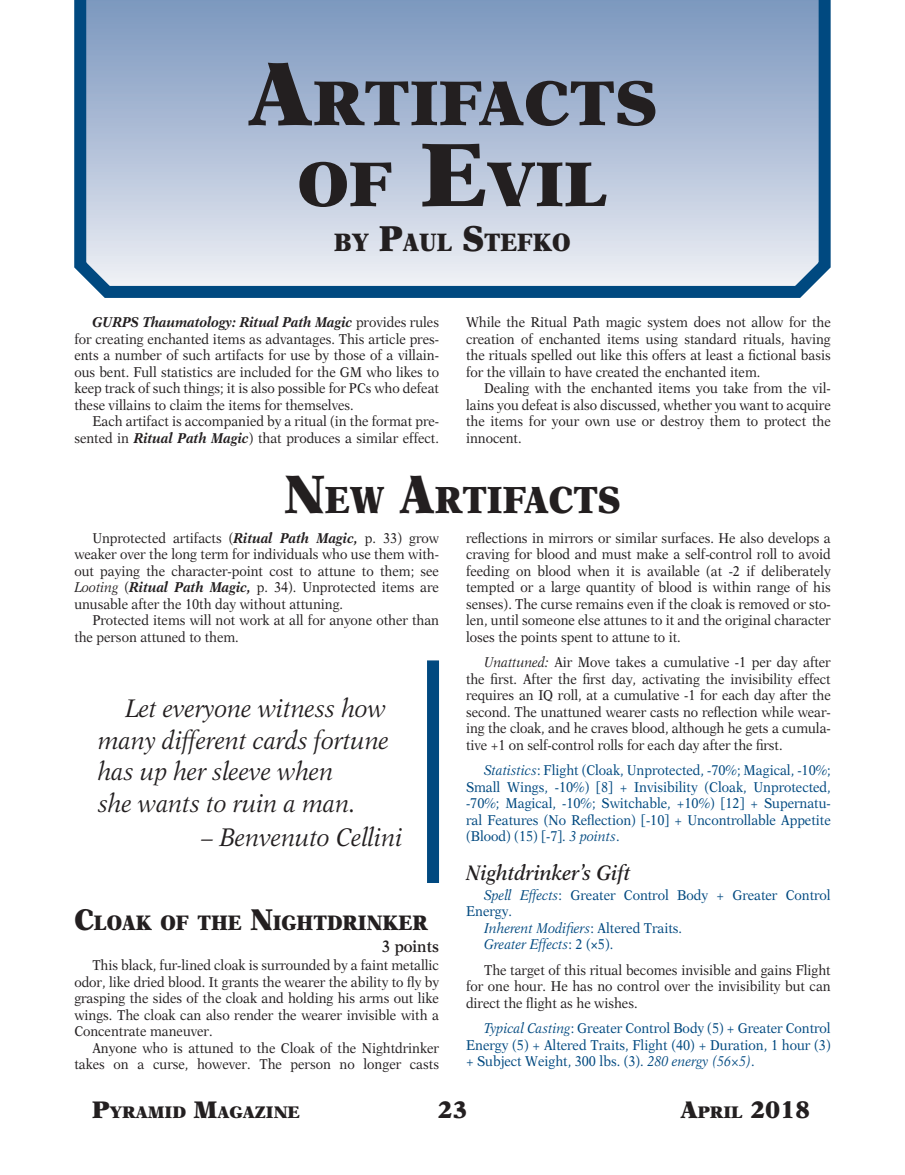
<style>
.page{position:relative;width:905px;height:1175px;background:#fff}
.page>*{position:absolute;margin:0;border:0;box-sizing:border-box;transform-origin:0 0}
.t1{font:900 63px/81px "New Aster";color:#231f20;text-align:center}
.t2{font:900 37.8px "New Aster";color:#231f20;scale:.9 1}
.t3{font:italic 25.5px/31.5px "New Aster";letter-spacing:-.005em;color:#231f20;scale:.9 1}
.t4{font:900 25.2px "New Aster";color:#231f20;scale:.9 1}
.t5{font:900 24px "New Aster";letter-spacing:-.005em;color:#231f20}
.t6{font:900 21px "New Aster";color:#231f20;scale:.9 1}
.t7{font:italic 600 21px "New Aster";color:#231f20;scale:.9 1}
.t8{font:900 16.8px "New Aster";letter-spacing:-.005em;color:#231f20}
.t9{font:600 16.5px "New Aster";color:#231f20;scale:.9 1}
.t10{font:14.25px/16.5px "New Aster";color:#231f20;text-align:justify;scale:.9 1}
.t11{font:14.25px/16.5px "New Aster";color:#004980;text-align:justify;scale:.9 1}
.t12{font:italic 14.25px "New Aster";color:#004980;scale:.9 1}
.s1{font-size:90px}
.s2{font-size:36px}
.s3{font-weight:700;font-style:italic}
.s4{font-size:54px}
.s5{font-style:italic}
.s6{font-style:normal}
.s7{font-size:30px}
.s8{font-size:24px}
.s9{font-size:16.8px}
</style>
<div class="page">
<svg style="left:74px;top:0;width:757px;height:298px;background:#a6b9d2"></svg>
<div style="left:427px;top:660px;width:12px;height:223px;background:#004980"></div>
<h1 class="t1" style="left:248px;top:61px;width:411px"><span class="s1">A</span>RTIFACTS<br>OF <span class="s1">E</span>VIL</h1>
<h3 class="t4" style="left:334px;top:227px;width:264px">BY <span class="s2">P</span>AUL <span class="s2">S</span>TEFKO</h3>
<p class="t10" style="left:74px;top:314px;width:407px;text-indent:18px"><span class="s3">GURPS Thaumatology: Ritual Path Magic</span> provides rules for creating enchanted items as advantages. This article pres&shy;ents a number of such artifacts for use by those of a villain&shy;ous bent. Full statistics are included for the GM who likes to keep track of such things; it is also possible for PCs who defeat these villains to claim the items for themselves.</p>
<p class="t10" style="left:74px;top:413px;width:407px;text-align:right">Each artifact is accompanied by a ritual (in the format pre&shy;sented in <span class="s3">Ritual Path Magic</span>) that produces a similar effect.</p>
<p class="t10" style="left:466px;top:314px;width:407px">While the Ritual Path magic system does not allow for the creation of enchanted items using standard rituals, having the rituals spelled out like this offers at least a fictional basis for the villain to have created the enchanted item.</p>
<p class="t10" style="left:466px;top:380px;width:407px;text-indent:18px">Dealing with the enchanted items you take from the vil&shy;lains you defeat is also discussed, whether you want to acquire the items for your own use or destroy them to protect the innocent.</p>
<h2 class="t2" style="left:284px;top:477px;width:375px"><span class="s4">N</span>EW <span class="s4">A</span>RTIFACTS</h2>
<p class="t10" style="left:74px;top:529px;width:407px;text-indent:18px">Unprotected artifacts (<span class="s3">Ritual Path Magic,</span> p. 33) grow weaker over the long term for individuals who use them with&shy;out paying the character-point cost to attune to them; see <span class="s5">Looting</span> (<span class="s3">Ritual Path Magic,</span> p. 34). Unprotected items are unusable after the 10th day without attuning.</p>
<p class="t10" style="left:74px;top:612px;width:407px;text-indent:18px">Protected items will not work at all for anyone other than the person attuned to them.</p>
<p class="t10" style="left:466px;top:529px;width:407px">reflections in mirrors or similar surfaces. He also develops a craving for blood and must make a self-control roll to avoid feeding on blood when it is available (at -2 if deliberately tempted or a large quantity of blood is within range of his senses). The curse remains even if the cloak is removed or sto&shy;len, until someone else attunes to it and the original character loses the points spent to attune to it.</p>
<p class="t10" style="left:466px;top:654px;width:407px;text-indent:18px"><span class="s5">Unattuned:</span> Air Move takes a cumulative -1 per day after the first. After the first day, activating the invisibility effect requires an IQ roll, at a cumulative -1 for each day after the second. The unattuned wearer casts no reflection while wear&shy;ing the cloak, and he craves blood, although he gets a cumula&shy;tive +1 on self-control rolls for each day after the first.</p>
<p class="t11" style="left:466px;top:762px;width:407px;text-indent:18px"><span class="s5">Statistics</span>: Flight (Cloak, Unprotected, -70%; Magical, -10%; Small Wings, -10%) [8] + Invisibility (Cloak, Unprotected, -70%; Magical, -10%; Switchable, +10%) [12] + Supernatu&shy;ral Features (No Reflection) [-10] + Uncontrollable Appetite (Blood) (15) [-7]. <span class="s5">3 points</span>.</p>
<h3 class="t7" style="left:466px;top:860px;width:184px">Nightdrinker’s Gift</h3>
<p class="t11" style="left:484px;top:886px;width:387px"><span class="s5">Spell Effects</span>: Greater Control Body + Greater Control</p>
<p class="t11" style="left:466px;top:903px;width:53px">Energy.</p>
<p class="t12" style="left:484px;top:919px;width:221px">Inherent Modifiers<span class="s6">: Altered Traits.</span></p>
<p class="t12" style="left:484px;top:936px;width:145px">Greater Effects<span class="s6">: 2 (¥5).</span></p>
<p class="t10" style="left:466px;top:961px;width:407px;text-indent:18px">The target of this ritual becomes invisible and gains Flight for one hour. He has no control over the invisibility but can direct the flight as he wishes.</p>
<p class="t11" style="left:466px;top:1020px;width:407px;text-indent:18px"><span class="s5">Typical Casting</span>: Greater Control Body (5) + Greater Control Energy (5) + Altered Traits, Flight (40) + Duration, 1 hour (3) + Subject Weight, 300 lbs. (3). <span class="s5">280 energy (56×5)</span>.</p>
<h3 class="t3" style="left:98px;top:692px;width:325px;text-indent:27px">Let everyone witness how many different cards fortune has up her sleeve when<br>she wants to ruin a man.</h3>
<h3 class="t3" style="left:202px;top:821px;width:224px">– Benvenuto Cellini</h3>
<h3 class="t6" style="left:74px;top:909px;width:394px"><span class="s7">C</span>LOAK OF THE <span class="s7">N</span>IGHTDRINKER</h3>
<p class="t9" style="left:382px;top:936px;width:65px">3 points</p>
<p class="t10" style="left:74px;top:957px;width:407px;text-indent:18px">This black, fur-lined cloak is surrounded by a faint metallic odor, like dried blood. It grants the wearer the ability to fly by grasping the sides of the cloak and holding his arms out like wings. The cloak can also render the wearer invisible with a Concentrate maneuver.</p>
<p class="t10" style="left:74px;top:1039px;width:407px;text-align:right">Anyone who is attuned to the Cloak of the Nightdrinker takes on a curse, however. The person no longer casts</p>
<p class="t8" style="left:92px;top:1102px;width:209px"><span class="s8">P</span>YRAMID <span class="s8">M</span>AGAZINE</p>
<h3 class="t5" style="left:437px;top:1095px;width:32px">23</h3>
<h3 class="t5" style="left:680px;top:1095px;width:131px">A<span class="s9">PRIL</span> 2018</h3>
</div>
